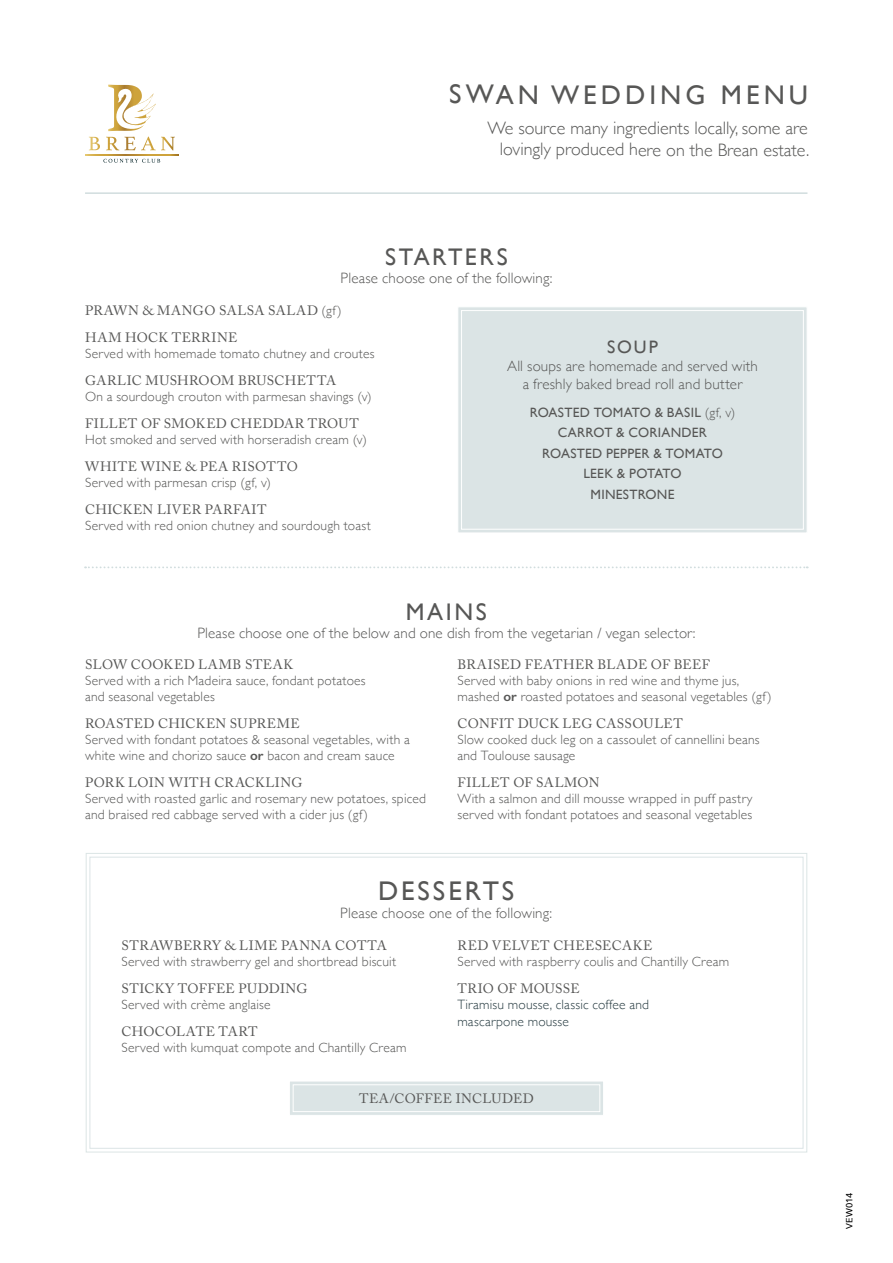
<style>
.page{position:relative;width:893px;height:1263px;background:#fff}
.page>*{position:absolute;margin:0;border:0;box-sizing:border-box;transform-origin:0 0}
.t1{font:27px "Gill Sans";letter-spacing:.15em;color:#575756}
.t2{font:27px "Gill Sans";letter-spacing:.11em;color:#575756}
.t3{font:24px "Gill Sans";letter-spacing:.105em;color:#575756}
.t4{font:300 18px/21.6px "Gill Sans";letter-spacing:-.005em;color:#575756;text-align:right}
.t5{font:18px "Gill Sans";color:#575756}
.t6{font:300 15px/18px "Gill Sans";letter-spacing:.01em;color:#575756;text-align:center}
.t7{font:300 13.5px/16.2px "Gill Sans";letter-spacing:.015em;color:#575756}
.t8{font:13.5px/26.8px "Adobe Caslon Pro";letter-spacing:.025em;color:#575756}
.t9{font:13.5px/20.4px "Gill Sans";letter-spacing:.02em;color:#575756;text-align:center}
.t10{font:300 13.5px/16.2px "Gill Sans";letter-spacing:.015em;color:#293d43}
.t11{font:500 9px "Avenir Next";letter-spacing:.02em;color:#000}
.s1{font-family:"Gill Sans";font-weight:300}
.s2{font-weight:300}
.s3{font-weight:600}
</style>
<div class="page">
<div style="left:458px;top:307px;width:349px;height:226px;background:#dbe4e5"></div>
<div style="left:461px;top:310px;width:343px;height:220px;border:1px solid #fff"></div>
<svg style="left:85px;top:155px;width:94px;height:1px"></svg>
<svg style="left:124px;top:137px;width:50px;height:13px"></svg>
<svg style="left:103px;top:159px;width:57px;height:4px"></svg>
<svg style="left:108px;top:85px;width:48px;height:46px"></svg>
<svg style="left:85px;top:853px;width:723px;height:300px"></svg>
<svg style="left:85px;top:566px;width:723px;height:2px"></svg>
<hr style="left:85px;top:192px;width:722px;height:2px;background:#d1ddde">
<h1 class="t1" style="left:449px;top:79px;width:360px">SWAN WEDDING MENU</h1>
<h3 class="t4" style="left:487px;top:116px;width:323px">We source many ingredients locally, some are lovingly produced here on the Brean estate.</h3>
<h2 class="t3" style="left:385px;top:243px;width:124px">STARTERS</h2>
<p class="t6" style="left:341px;top:268px;width:213px">Please choose one of the following:</p>
<p class="t8" style="left:85px;top:297px;width:258px">PRAWN &amp; MANGO SALSA SALAD <span class="s1">(gf)<br></span>HAM HOCK TERRINE</p>
<p class="t7" style="left:85px;top:345px;width:291px">Served with homemade tomato chutney and croutes</p>
<p class="t8" style="left:85px;top:367px;width:253px">GARLIC MUSHROOM BRUSCHETTA</p>
<p class="t7" style="left:85px;top:388px;width:288px">On a sourdough crouton with parmesan shavings (v)</p>
<p class="t8" style="left:85px;top:410px;width:275px">FILLET OF SMOKED CHEDDAR TROUT</p>
<p class="t7" style="left:85px;top:431px;width:283px">Hot smoked and served with horseradish cream (v)</p>
<p class="t8" style="left:85px;top:453px;width:214px">WHITE WINE &amp; PEA RISOTTO</p>
<p class="t7" style="left:85px;top:474px;width:188px">Served with parmesan crisp (gf, v)</p>
<p class="t8" style="left:85px;top:496px;width:183px">CHICKEN LIVER PARFAIT</p>
<p class="t7" style="left:85px;top:517px;width:287px">Served with red onion chutney and sourdough toast</p>
<h3 class="t5" style="left:607px;top:336px;width:52px">SOUP</h3>
<p class="t6" style="left:507px;top:356px;width:252px">All soups are homemade and served with a freshly baked bread roll and butter</p>
<p class="t9" style="left:530px;top:402px;width:207px">ROASTED TOMATO &amp; BASIL <span class="s2">(gf, v)<br></span>CARROT &amp; CORIANDER<br>ROASTED PEPPER &amp; TOMATO<br>LEEK &amp; POTATO<br>MINESTRONE</p>
<h2 class="t3" style="left:406px;top:598px;width:82px">MAINS</h2>
<p class="t6" style="left:197px;top:623px;width:500px">Please choose one of the below and one dish from the vegetarian / vegan selector:</p>
<p class="t8" style="left:85px;top:650px;width:209px">SLOW COOKED LAMB STEAK</p>
<p class="t7" style="left:85px;top:672px;width:282px">Served with a rich Madeira sauce, fondant potatoes and seasonal vegetables</p>
<p class="t8" style="left:85px;top:710px;width:216px">ROASTED CHICKEN SUPREME</p>
<p class="t7" style="left:85px;top:731px;width:326px">Served with fondant potatoes &amp; seasonal vegetables, with a white wine and chorizo sauce <span class="s3">or</span> bacon and cream sauce</p>
<p class="t8" style="left:85px;top:769px;width:219px">PORK LOIN WITH CRACKLING</p>
<p class="t7" style="left:85px;top:790px;width:342px">Served with roasted garlic and rosemary new potatoes, spiced and braised red cabbage served with a cider jus (gf)</p>
<p class="t8" style="left:457px;top:650px;width:254px">BRAISED FEATHER BLADE OF BEEF</p>
<p class="t7" style="left:457px;top:672px;width:316px">Served with baby onions in red wine and thyme jus, mashed <span class="s3">or</span> roasted potatoes and seasonal vegetables (gf)</p>
<p class="t8" style="left:457px;top:710px;width:227px">CONFIT DUCK LEG CASSOULET</p>
<p class="t7" style="left:457px;top:731px;width:304px">Slow cooked duck leg on a cassoulet of cannellini beans and Toulouse sausage</p>
<p class="t8" style="left:457px;top:769px;width:143px">FILLET OF SALMON</p>
<p class="t7" style="left:457px;top:790px;width:297px">With a salmon and dill mousse wrapped in puff pastry served with fondant potatoes and seasonal vegetables</p>
<h1 class="t2" style="left:378px;top:875px;width:138px">DESSERTS</h1>
<p class="t6" style="left:340px;top:903px;width:213px">Please choose one of the following:</p>
<p class="t8" style="left:122px;top:932px;width:267px">STRAWBERRY &amp; LIME PANNA COTTA</p>
<p class="t7" style="left:121px;top:953px;width:276px">Served with strawberry gel and shortbread biscuit</p>
<p class="t8" style="left:122px;top:975px;width:187px">STICKY TOFFEE PUDDING</p>
<p class="t7" style="left:121px;top:996px;width:151px">Served with crème anglaise</p>
<p class="t8" style="left:122px;top:1018px;width:138px">CHOCOLATE TART</p>
<p class="t7" style="left:121px;top:1039px;width:287px">Served with kumquat compote and Chantilly Cream</p>
<p class="t8" style="left:457px;top:932px;width:196px">RED VELVET CHEESECAKE</p>
<p class="t7" style="left:457px;top:953px;width:273px">Served with raspberry coulis and Chantilly Cream</p>
<p class="t8" style="left:457px;top:975px;width:124px">TRIO OF MOUSSE</p>
<p class="t10" style="left:457px;top:996px;width:193px">Tiramisu mousse, classic coffee and mascarpone mousse</p>
<p class="t8" style="left:359px;top:1085px;width:176px">TEA/COFFEE INCLUDED</p>
<p class="t11" style="left:842px;top:1229px;width:38px;rotate:-90deg">VEW014</p>
</div>
